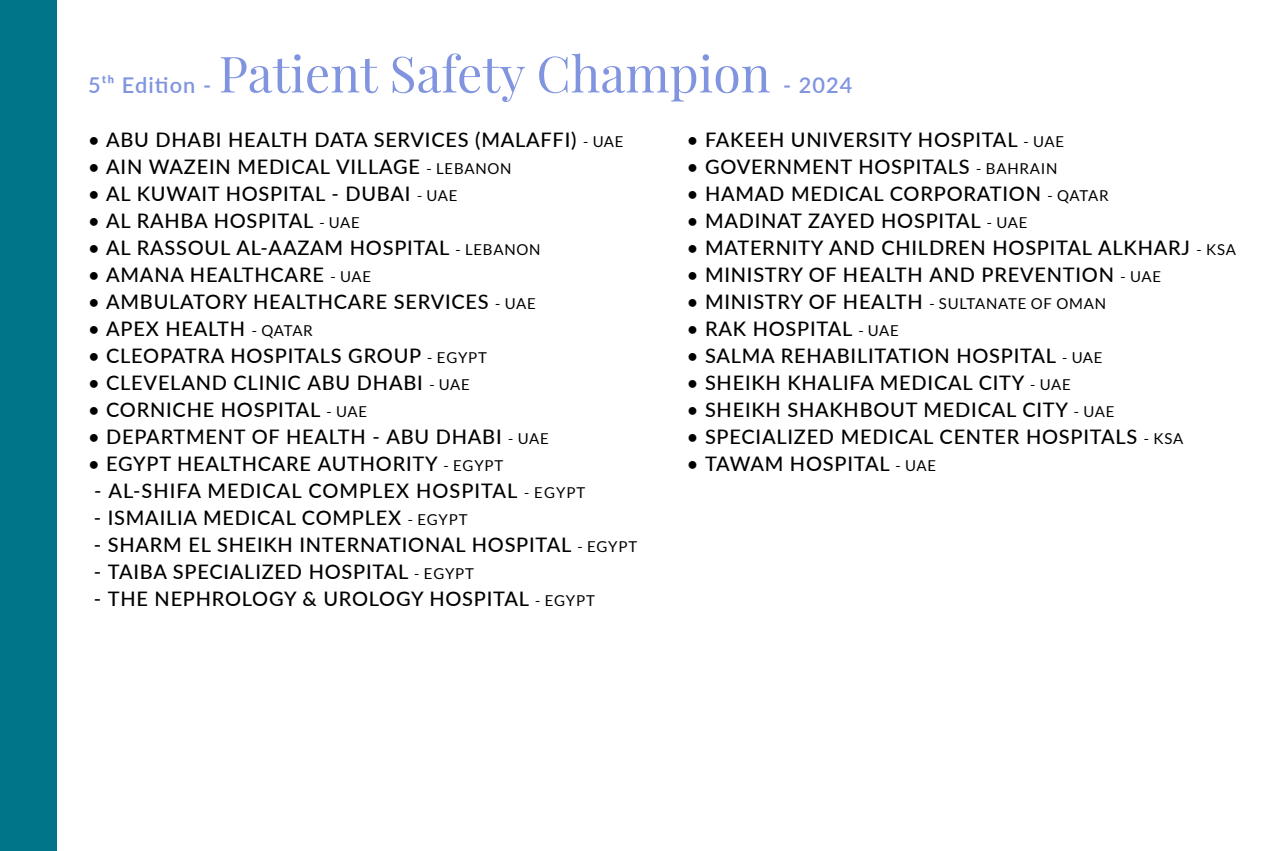
<style>
.page{position:relative;width:1276px;height:851px;background:#fff}
.page>*{position:absolute;margin:0;border:0;box-sizing:border-box;transform-origin:0 0}
.t1{font:50px "Playfair Display";color:#8094e0}
.t2{font:600 21.7px "Lato";letter-spacing:.05em;color:#8094e0}
.t3{font:500 20px "Lato";letter-spacing:.04em;color:#000}
.s1{font-weight:400;font-size:15px}
</style>
<div class="page">
<div style="left:0;top:1px;width:57px;height:849px;background:#00758a"></div>
<p class="t2" style="left:88px;top:69px;width:125px">5ᵗʰ Edition -</p>
<h1 class="t1" style="left:219px;top:35px;width:553px">Patient Safety Champion</h1>
<p class="t2" style="left:783px;top:69px;width:71px">- 2024</p>
<p class="t3" style="left:88px;top:125px;width:537px">• ABU DHABI HEALTH DATA SERVICES (MALAFFI) <span class="s1">- UAE</span></p>
<p class="t3" style="left:88px;top:152px;width:425px">• AIN WAZEIN MEDICAL VILLAGE <span class="s1">- LEBANON</span></p>
<p class="t3" style="left:88px;top:179px;width:371px">• AL KUWAIT HOSPITAL - DUBAI <span class="s1">- UAE</span></p>
<p class="t3" style="left:88px;top:206px;width:273px">• AL RAHBA HOSPITAL <span class="s1">- UAE</span></p>
<p class="t3" style="left:88px;top:233px;width:454px">• AL RASSOUL AL-AAZAM HOSPITAL <span class="s1">- LEBANON</span></p>
<p class="t3" style="left:88px;top:260px;width:284px">• AMANA HEALTHCARE <span class="s1">- UAE</span></p>
<p class="t3" style="left:88px;top:287px;width:449px">• AMBULATORY HEALTHCARE SERVICES <span class="s1">- UAE</span></p>
<p class="t3" style="left:88px;top:314px;width:226px">• APEX HEALTH <span class="s1">- QATAR</span></p>
<p class="t3" style="left:88px;top:341px;width:400px">• CLEOPATRA HOSPITALS GROUP <span class="s1">- EGYPT</span></p>
<p class="t3" style="left:88px;top:368px;width:383px">• CLEVELAND CLINIC ABU DHABI <span class="s1">- UAE</span></p>
<p class="t3" style="left:88px;top:395px;width:280px">• CORNICHE HOSPITAL <span class="s1">- UAE</span></p>
<p class="t3" style="left:88px;top:422px;width:462px">• DEPARTMENT OF HEALTH - ABU DHABI <span class="s1">- UAE</span></p>
<p class="t3" style="left:88px;top:449px;width:417px">• EGYPT HEALTHCARE AUTHORITY <span class="s1">- EGYPT</span></p>
<p class="t3" style="left:94px;top:476px;width:493px">- AL-SHIFA MEDICAL COMPLEX HOSPITAL <span class="s1">- EGYPT</span></p>
<p class="t3" style="left:94px;top:503px;width:375px">- ISMAILIA MEDICAL COMPLEX <span class="s1">- EGYPT</span></p>
<p class="t3" style="left:94px;top:530px;width:545px">- SHARM EL SHEIKH INTERNATIONAL HOSPITAL <span class="s1">- EGYPT</span></p>
<p class="t3" style="left:94px;top:557px;width:382px">- TAIBA SPECIALIZED HOSPITAL <span class="s1">- EGYPT</span></p>
<p class="t3" style="left:94px;top:584px;width:502px">- THE NEPHROLOGY &amp; UROLOGY HOSPITAL <span class="s1">- EGYPT</span></p>
<p class="t3" style="left:687px;top:125px;width:379px">• FAKEEH UNIVERSITY HOSPITAL <span class="s1">- UAE</span></p>
<p class="t3" style="left:687px;top:152px;width:372px">• GOVERNMENT HOSPITALS <span class="s1">- BAHRAIN</span></p>
<p class="t3" style="left:687px;top:179px;width:423px">• HAMAD MEDICAL CORPORATION <span class="s1">- QATAR</span></p>
<p class="t3" style="left:687px;top:206px;width:342px">• MADINAT ZAYED HOSPITAL <span class="s1">- UAE</span></p>
<p class="t3" style="left:687px;top:233px;width:550px">• MATERNITY AND CHILDREN HOSPITAL ALKHARJ <span class="s1">- KSA</span></p>
<p class="t3" style="left:687px;top:260px;width:476px">• MINISTRY OF HEALTH AND PREVENTION <span class="s1">- UAE</span></p>
<p class="t3" style="left:687px;top:287px;width:421px">• MINISTRY OF HEALTH <span class="s1">- SULTANATE OF OMAN</span></p>
<p class="t3" style="left:687px;top:314px;width:213px">• RAK HOSPITAL <span class="s1">- UAE</span></p>
<p class="t3" style="left:687px;top:341px;width:417px">• SALMA REHABILITATION HOSPITAL <span class="s1">- UAE</span></p>
<p class="t3" style="left:687px;top:368px;width:385px">• SHEIKH KHALIFA MEDICAL CITY <span class="s1">- UAE</span></p>
<p class="t3" style="left:687px;top:395px;width:429px">• SHEIKH SHAKHBOUT MEDICAL CITY <span class="s1">- UAE</span></p>
<p class="t3" style="left:687px;top:422px;width:498px">• SPECIALIZED MEDICAL CENTER HOSPITALS <span class="s1">- KSA</span></p>
<p class="t3" style="left:687px;top:449px;width:251px">• TAWAM HOSPITAL <span class="s1">- UAE</span></p>
</div>
